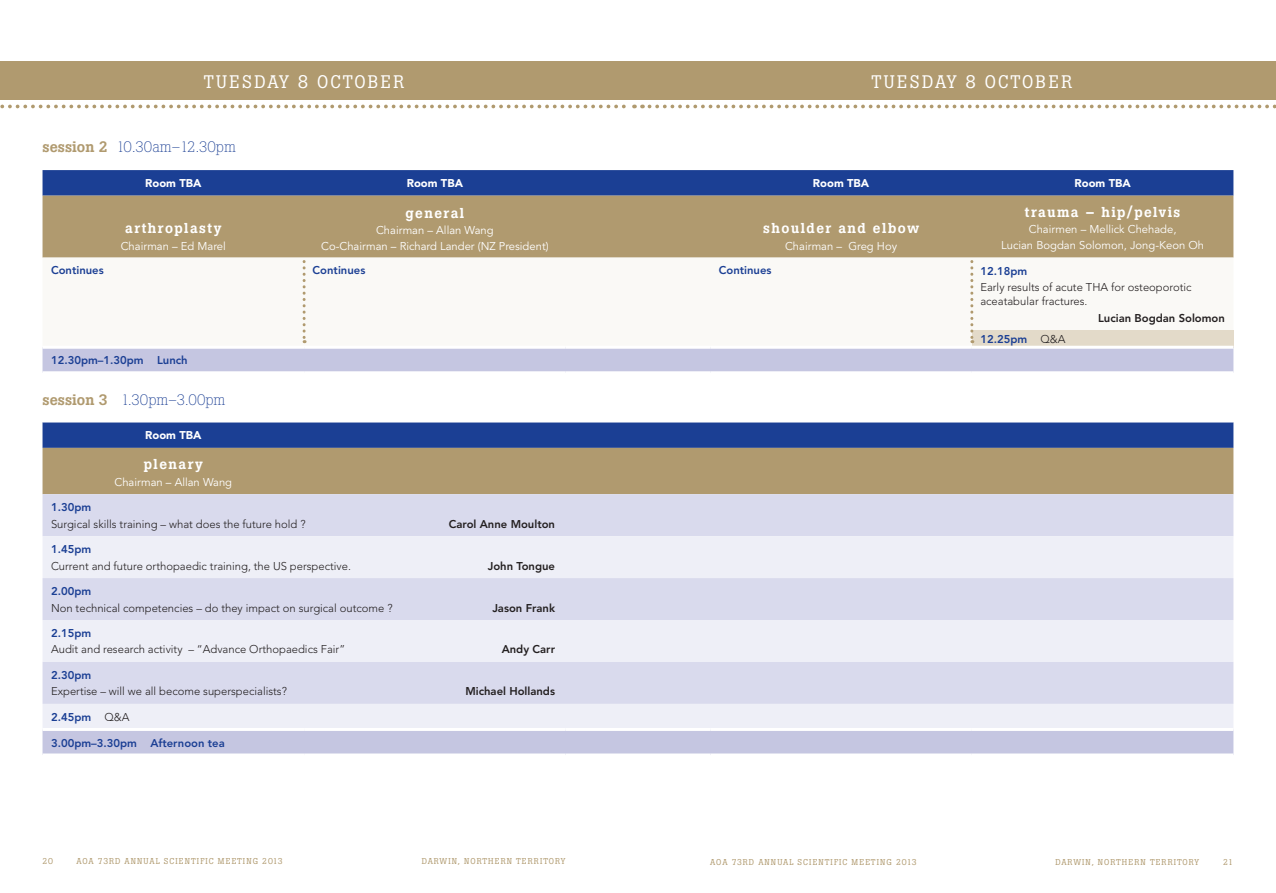
<style>
.page{position:relative;width:1276px;height:893px;background:#fff}
.page>*{position:absolute;margin:0;border:0;box-sizing:border-box;transform-origin:0 0}
.t1{font:18px "Boton";letter-spacing:.12em;color:#fff}
.Subhead_1{font:300 15px "Boton";color:#1b3f94}
.Main_text{font:500 14.25px "Boton";letter-spacing:.1em;color:#fff}
.Table_text___title{font:300 11.25px/14.2px "Avenir";color:#231f20}
.Main_text-2{font:11.25px "Avenir";color:#fff}
.Table_text___time{font:800 11.25px "Avenir";color:#1b3f94}
.Table_text___title-2{font:800 11.25px "Avenir";color:#231f20}
.Main_text-3{font:900 11.25px "Avenir";color:#fff}
.Table_text_-_Present{font:800 11.25px "Avenir";color:#231f20}
.t2{font:8.4px "Boton";letter-spacing:.12em;color:#b09a6f}
.s1{font-weight:500;color:#b09a6f}
.s2{font-weight:300;color:#231f20}
</style>
<div class="page">
<div style="left:638px;top:61px;width:638px;height:38px;background:#b09a6f"></div>
<div style="left:0;top:61px;width:638px;height:38px;background:#b09a6f"></div>
<svg style="left:0;top:105px;width:635px;height:3px"></svg>
<svg style="left:649px;top:105px;width:627px;height:3px"></svg>
<svg style="left:43px;top:170px;width:1190px;height:26px;background:#1f4294"></svg>
<div style="left:43px;top:196px;width:1190px;height:62px;background:#b09a6f"></div>
<div style="left:972px;top:330px;width:261px;height:17px;background:#e3dac9"></div>
<svg style="left:43px;top:349px;width:1190px;height:404px;background:#9797a3"></svg>
<svg style="left:43px;top:374px;width:1190px;height:48px"></svg>
<div style="left:43px;top:494px;width:1190px;height:42px;background:#d9daed"></div>
<svg style="left:43px;top:536px;width:1190px;height:192px;background:#e4e5f2"></svg>
<hr style="left:972px;top:346px;width:261px;height:3px;background:#fff">
<hr style="left:43px;top:371px;width:261px;height:3px;background:#fff">
<hr style="left:304px;top:371px;width:262px;height:3px;background:#fff">
<hr style="left:566px;top:371px;width:144px;height:3px;background:#fff">
<hr style="left:710px;top:371px;width:262px;height:3px;background:#fff">
<hr style="left:972px;top:371px;width:261px;height:3px;background:#fff">
<hr style="left:43px;top:728px;width:261px;height:3px;background:#fff">
<hr style="left:304px;top:728px;width:262px;height:3px;background:#fff">
<hr style="left:566px;top:728px;width:144px;height:3px;background:#fff">
<hr style="left:710px;top:728px;width:262px;height:3px;background:#fff">
<hr style="left:972px;top:728px;width:261px;height:3px;background:#fff">
<svg style="left:303px;top:254px;width:3px;height:89px"></svg>
<svg style="left:970px;top:254px;width:3px;height:89px"></svg>
<p class="t1" style="left:204px;top:70px;width:202px">TUESDAY 8 OCTOBER</p>
<p class="t1" style="left:871px;top:70px;width:202px">TUESDAY 8 OCTOBER</p>
<p class="Subhead_1" style="left:43px;top:137px;width:195px"><span class="s1">session 2</span> 10.30am–12.30pm</p>
<p class="Main_text-3" style="left:145px;top:176px;width:58px">Room TBA</p>
<p class="Main_text-3" style="left:407px;top:176px;width:58px">Room TBA</p>
<p class="Main_text-3" style="left:813px;top:176px;width:58px">Room TBA</p>
<p class="Main_text-3" style="left:1074px;top:176px;width:58px">Room TBA</p>
<p class="Main_text" style="left:125px;top:220px;width:98px">arthroplasty</p>
<p class="Main_text-2" style="left:121px;top:239px;width:107px">Chairman – Ed Marel</p>
<p class="Main_text" style="left:1025px;top:204px;width:157px">trauma – hip/pelvis</p>
<p class="Main_text-2" style="left:1028px;top:223px;width:149px">Chairmen – Mellick Chehade,</p>
<p class="Main_text-2" style="left:1001px;top:239px;width:205px">Lucian Bogdan Solomon, Jong-Keon Oh</p>
<p class="Main_text" style="left:405px;top:205px;width:60px">general</p>
<p class="Main_text-2" style="left:376px;top:224px;width:119px">Chairman – Allan Wang</p>
<p class="Main_text-2" style="left:321px;top:239px;width:229px">Co-Chairman – Richard Lander (NZ President)</p>
<p class="Main_text" style="left:763px;top:220px;width:157px">shoulder and elbow</p>
<p class="Main_text-2" style="left:785px;top:239px;width:114px">Chairman – Greg Hoy</p>
<p class="Table_text___time" style="left:51px;top:264px;width:54px">Continues</p>
<p class="Table_text___time" style="left:313px;top:264px;width:54px">Continues</p>
<p class="Table_text___time" style="left:719px;top:264px;width:54px">Continues</p>
<p class="Table_text___time" style="left:980px;top:264px;width:48px">12.18pm</p>
<p class="Table_text___title" style="left:980px;top:280px;width:213px">Early results of acute THA for osteoporotic aceatabular fractures.</p>
<p class="Table_text_-_Present" style="left:1098px;top:311px;width:128px">Lucian Bogdan Solomon</p>
<p class="Table_text___time" style="left:980px;top:332px;width:87px">12.25pm <span class="s2">Q&amp;A</span></p>
<p class="Table_text___time" style="left:51px;top:354px;width:138px">12.30pm–1.30pm Lunch</p>
<p class="Subhead_1" style="left:43px;top:391px;width:184px"><span class="s1">session 3</span> 1.30pm–3.00pm</p>
<p class="Main_text-3" style="left:145px;top:429px;width:58px">Room TBA</p>
<p class="Main_text" style="left:144px;top:456px;width:61px">plenary</p>
<p class="Main_text-2" style="left:114px;top:475px;width:119px">Chairman – Allan Wang</p>
<p class="Table_text___time" style="left:51px;top:501px;width:42px">1.30pm</p>
<p class="Table_text___title" style="left:51px;top:517px;width:256px">Surgical skills training – what does the future hold ?</p>
<p class="Table_text___title-2" style="left:449px;top:517px;width:108px">Carol Anne Moulton</p>
<p class="Table_text___time" style="left:51px;top:543px;width:42px">1.45pm</p>
<p class="Table_text___title" style="left:51px;top:558px;width:301px">Current and future orthopaedic training, the US perspective.</p>
<p class="Table_text___title-2" style="left:488px;top:559px;width:69px">John Tongue</p>
<p class="Table_text___time" style="left:51px;top:585px;width:42px">2.00pm</p>
<p class="Table_text___title" style="left:51px;top:600px;width:343px">Non technical competencies – do they impact on surgical outcome ?</p>
<p class="Table_text___title-2" style="left:492px;top:601px;width:64px">Jason Frank</p>
<p class="Table_text___time" style="left:51px;top:626px;width:42px">2.15pm</p>
<p class="Table_text___title" style="left:51px;top:642px;width:296px">Audit and research activity – “Advance Orthopaedics Fair”</p>
<p class="Table_text___title-2" style="left:502px;top:643px;width:55px">Andy Carr</p>
<p class="Table_text___time" style="left:51px;top:668px;width:42px">2.30pm</p>
<p class="Table_text___title" style="left:51px;top:684px;width:237px">Expertise – will we all become superspecialists?</p>
<p class="Table_text___title-2" style="left:465px;top:685px;width:91px">Michael Hollands</p>
<p class="Table_text___time" style="left:51px;top:710px;width:80px">2.45pm <span class="s2">Q&amp;A</span></p>
<p class="Table_text___time" style="left:51px;top:736px;width:175px">3.00pm–3.30pm Afternoon tea</p>
<p class="t2" style="left:43px;top:856px;width:12px">20</p>
<p class="t2" style="left:77px;top:856px;width:208px">AOA 73RD ANNUAL SCIENTIFIC MEETING 2013</p>
<p class="t2" style="left:422px;top:856px;width:145px">DARWIN, NORTHERN TERRITORY</p>
<p class="t2" style="left:710px;top:857px;width:208px">AOA 73RD ANNUAL SCIENTIFIC MEETING 2013</p>
<p class="t2" style="left:1055px;top:857px;width:145px">DARWIN, NORTHERN TERRITORY</p>
<p class="t2" style="left:1223px;top:857px;width:11px">21</p>
</div>
